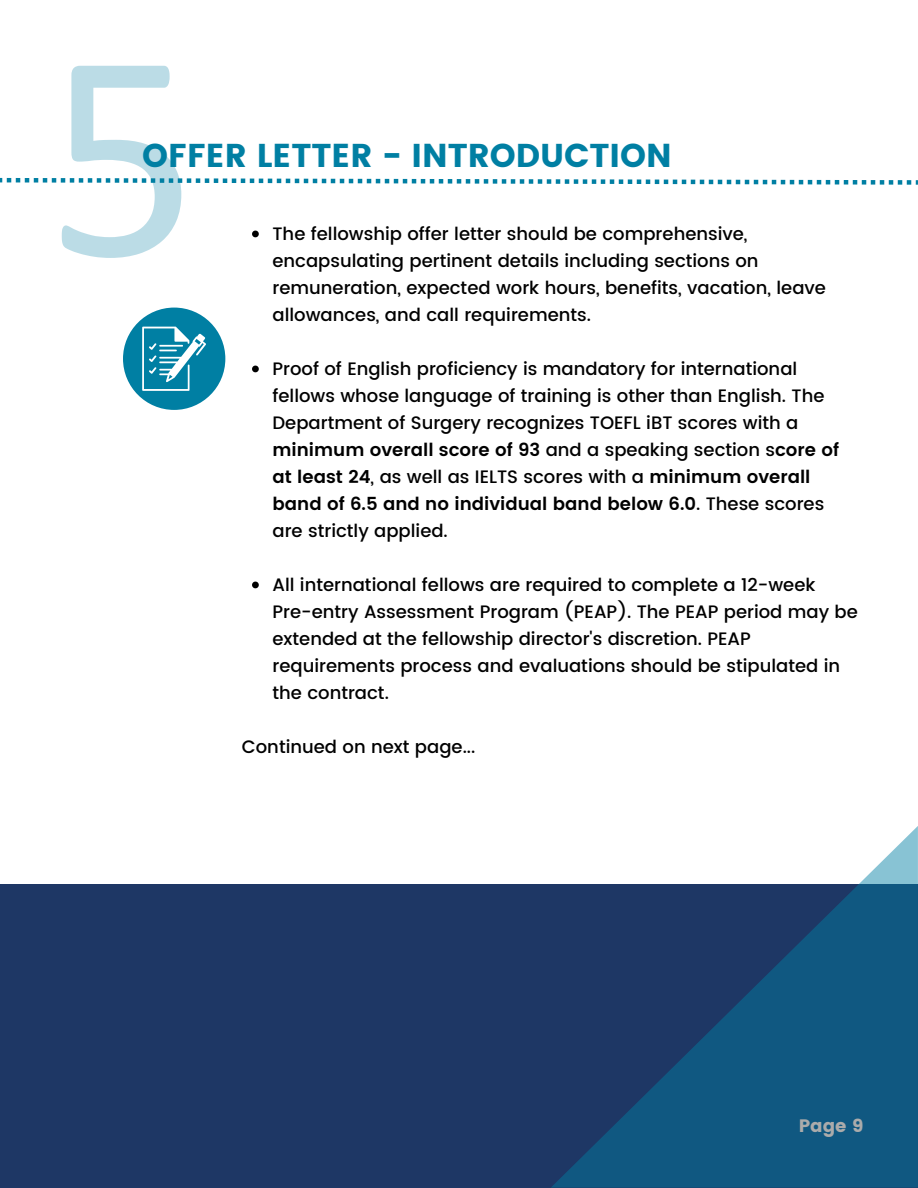
<style>
.page{position:relative;width:918px;height:1188px;background:#fff}
.page>*{position:absolute;margin:0;border:0;box-sizing:border-box;transform-origin:0 0}
.t1{font:299.7px "Calibri";color:#007fa3}
.t2{font:33px "Poppins";color:#007fa3}
.t3{font:500 18px/27px "Poppins";color:#000}
.t4{font:18px "Poppins";color:#ababab}
.s1{font-weight:600}
</style>
<div class="page">
<svg style="left:252px;top:231px;width:7px;height:6px"></svg>
<svg style="left:252px;top:366px;width:7px;height:6px"></svg>
<svg style="left:252px;top:582px;width:7px;height:6px"></svg>
<div style="left:0;top:884px;width:918px;height:304px;background:#1e3765"></div>
<svg style="left:0;top:178px;width:918px;height:7px"></svg>
<svg style="left:551px;top:826px;width:367px;height:362px"></svg>
<div style="left:123px;top:308px;width:102px;height:102px;background:#007fa3;border-radius:50%"></div>
<svg style="left:142px;top:327px;width:64px;height:64px"></svg>
<h1 class="t1" style="left:47px;top:30px;width:153px">5</h1>
<h2 class="t2" style="left:142px;top:137px;width:531px">OFFER LETTER - INTRODUCTION</h2>
<p class="t3" style="left:273px;top:220px;width:555px">The fellowship offer letter should be comprehensive, encapsulating pertinent details including sections on remuneration, expected work hours, benefits, vacation, leave allowances, and call requirements.</p>
<p class="t3" style="left:273px;top:355px;width:568px">Proof of English proficiency is mandatory for international fellows whose language of training is other than English. The Department of Surgery recognizes TOEFL iBT scores with a <span class="s1">minimum overall score of 93</span> and a speaking section s<span class="s1">core of at least 24</span>, as well as IELTS scores with a <span class="s1">minimum overall band of 6.5 and no individual band below 6.0</span>. These scores are strictly applied.</p>
<p class="t3" style="left:273px;top:571px;width:587px">All international fellows are required to complete a 12-week Pre-entry Assessment Program (PEAP). The PEAP period may be extended at the fellowship director's discretion. PEAP requirements process and evaluations should be stipulated in the contract.</p>
<p class="t3" style="left:242px;top:733px;width:235px">Continued on next page...</p>
<p class="t4" style="left:799px;top:1115px;width:66px">Page 9</p>
</div>
